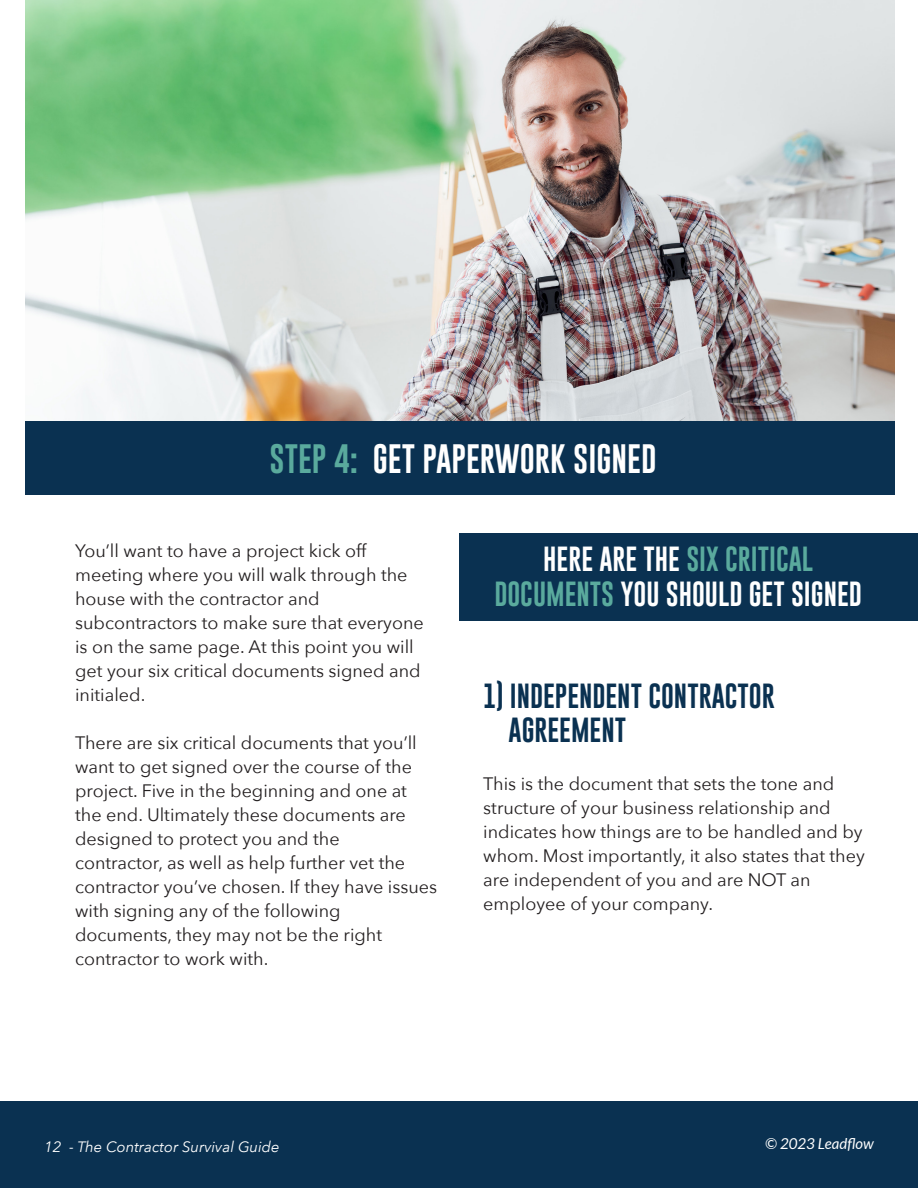
<style>
.page{position:relative;width:918px;height:1188px;background:#fff}
.page>*{position:absolute;margin:0;border:0;box-sizing:border-box;transform-origin:0 0}
.t1{font:30px "Gobold";color:#fff}
.t2{font:25.5px/34.5px "Gobold";color:#fff;text-align:center}
.t3{font:25.5px/34.5px "Gobold";color:#0a3151}
.t4{font:18px/24px "Avenir Next";color:#231f20}
.t5{font:italic 15px "Avenir Next";color:#fff}
.t6{font:italic 15px "Lato";color:#fff}
.s1{color:#5aaa9d}
</style>
<div class="page">
<div style="left:0;top:1102px;width:918px;height:86px;background:#0a3151"></div>
<div style="left:459px;top:534px;width:459px;height:87px;background:#0a3151"></div>
<img style="left:26px;top:0;width:869px;height:422px">
<div style="left:26px;top:422px;width:869px;height:73px;background:#0a3151"></div>
<p class="t1" style="left:270px;top:439px;width:388px"><span class="s1">STEP 4:</span> GET PAPERWORK SIGNED</p>
<p class="t4" style="left:75px;top:538px;width:293px">You’ll want to have a project kick off</p>
<p class="t4" style="left:75px;top:562px;width:334px">meeting where you will walk through the house with the contractor and</p>
<p class="t4" style="left:75px;top:610px;width:350px">subcontractors to make sure that everyone is on the same page. At this point you will get your six critical documents signed and initialed.</p>
<p class="t4" style="left:75px;top:730px;width:343px">There are six critical documents that you’ll want to get signed over the course of the project. Five in the beginning and one at the end. Ultimately these documents are</p>
<p class="t4" style="left:75px;top:826px;width:266px">designed to protect you and the</p>
<p class="t4" style="left:75px;top:850px;width:364px">contractor, as well as help further vet the contractor you’ve chosen. If they have issues with signing any of the following</p>
<p class="t4" style="left:75px;top:922px;width:308px">documents, they may not be the right</p>
<p class="t4" style="left:75px;top:946px;width:195px">contractor to work with.</p>
<p class="t2" style="left:494px;top:542px;width:369px">HERE ARE THE <span class="s1">SIX CRITICAL<br>DOCUMENTS</span> YOU SHOULD GET SIGNED</p>
<p class="t3" style="left:509px;top:678px;width:268px;text-indent:-25px">1) INDEPENDENT CONTRACTOR<br>AGREEMENT</p>
<p class="t4" style="left:483px;top:771px;width:383px">This is the document that sets the tone and structure of your business relationship and indicates how things are to be handled and by whom. Most importantly, it also states that they are independent of you and are NOT an</p>
<p class="t4" style="left:483px;top:891px;width:231px">employee of your company.</p>
<p class="t5" style="left:44px;top:1134px;width:237px">12 - The Contractor Survival Guide</p>
<p class="t6" style="left:765px;top:1135px;width:110px">© 2023 Leadflow</p>
</div>
